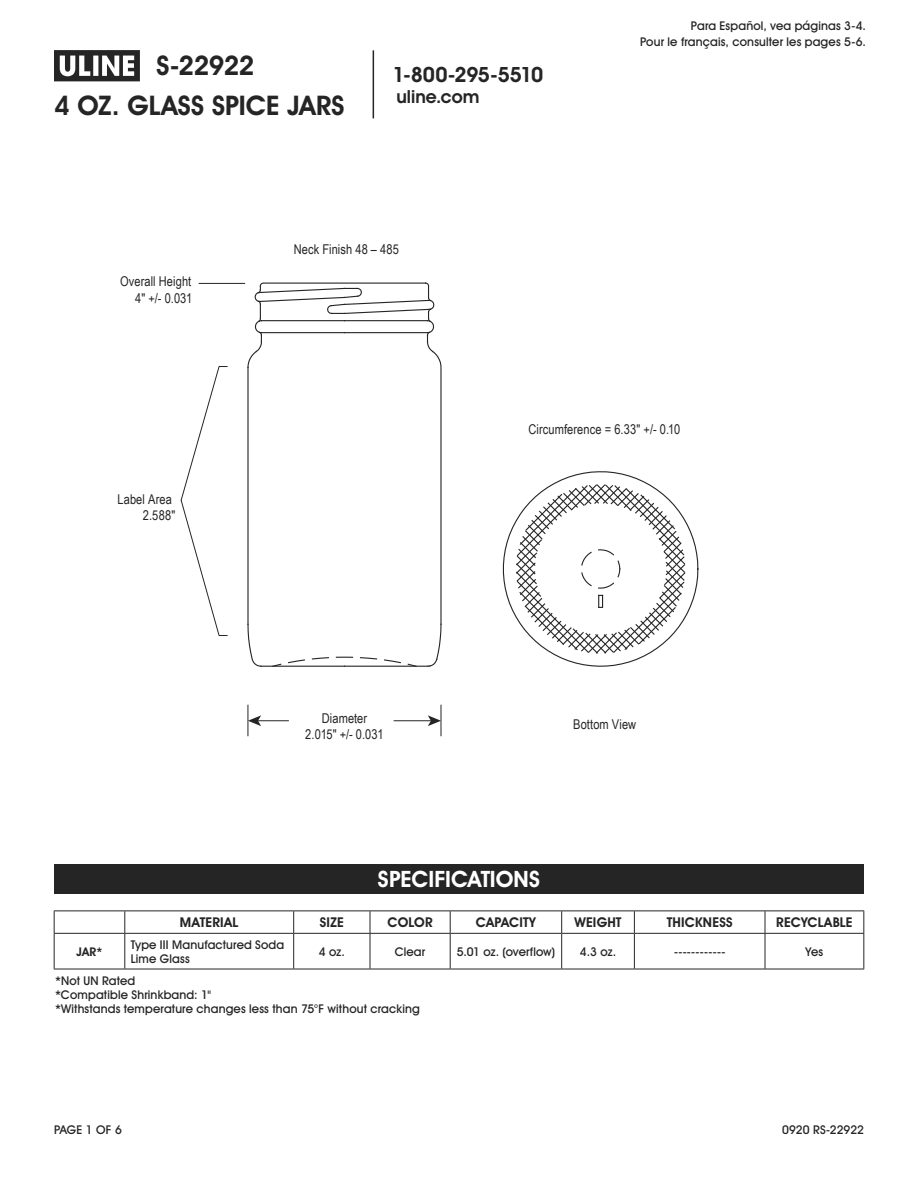
<style>
.page{position:relative;width:918px;height:1188px;background:#fff}
.page>*{position:absolute;margin:0;border:0;box-sizing:border-box;transform-origin:0 0}
.t1{font:700 27px "Uline Two Knine";color:#252525}
.t2{font:700 22.5px "Uline Two Knine";color:#fff}
.t3{font:700 21px "Uline Two Knine";letter-spacing:-.02em;color:#252525}
.t4{font:700 18px "Uline Two Knine";color:#252525}
.t5{font:13.5px/16.2px "Arial Narrow";letter-spacing:.005em;color:#252525;text-align:right}
.t6{font:700 13.5px "Uline Two Knine";letter-spacing:.015em;color:#252525}
.t7{font:12px/14.4px "Uline Two Knine";letter-spacing:.015em;color:#252525}
.t8{font:12px "Uline Two Knine";letter-spacing:-.005em;color:#252525}
.t9{font:700 12px "Uline Two Knine";color:#252525}
</style>
<div class="page">
<hr style="left:373px;top:50px;width:1px;height:68px;background:#252525">
<svg style="left:54px;top:50px;width:86px;height:31px"></svg>
<div style="left:54px;top:864px;width:810px;height:30px;background:#252525"></div>
<hr style="left:54px;top:910px;width:71px;height:1px;background:#252525">
<svg style="left:54px;top:911px;width:1px;height:22px"></svg>
<hr style="left:125px;top:910px;width:169px;height:1px;background:#252525">
<svg style="left:124px;top:911px;width:1px;height:22px"></svg>
<hr style="left:294px;top:910px;width:76px;height:1px;background:#252525">
<svg style="left:293px;top:911px;width:1px;height:22px"></svg>
<hr style="left:370px;top:910px;width:80px;height:1px;background:#252525">
<svg style="left:370px;top:911px;width:1px;height:22px"></svg>
<hr style="left:450px;top:910px;width:112px;height:1px;background:#252525">
<svg style="left:450px;top:911px;width:1px;height:22px"></svg>
<hr style="left:562px;top:910px;width:72px;height:1px;background:#252525">
<svg style="left:561px;top:911px;width:1px;height:22px"></svg>
<hr style="left:634px;top:910px;width:131px;height:1px;background:#252525">
<svg style="left:634px;top:911px;width:1px;height:22px"></svg>
<hr style="left:765px;top:910px;width:99px;height:1px;background:#252525">
<svg style="left:765px;top:911px;width:1px;height:22px"></svg>
<svg style="left:863px;top:911px;width:1px;height:22px"></svg>
<hr style="left:54px;top:934px;width:1px;height:35px;background:#252525">
<hr style="left:124px;top:934px;width:1px;height:35px;background:#252525">
<hr style="left:293px;top:934px;width:1px;height:35px;background:#252525">
<hr style="left:370px;top:934px;width:1px;height:35px;background:#252525">
<hr style="left:450px;top:934px;width:1px;height:35px;background:#252525">
<hr style="left:561px;top:934px;width:1px;height:35px;background:#252525">
<hr style="left:634px;top:934px;width:1px;height:35px;background:#252525">
<hr style="left:765px;top:934px;width:1px;height:35px;background:#252525">
<hr style="left:863px;top:934px;width:1px;height:35px;background:#252525">
<hr style="left:54px;top:969px;width:71px;height:1px;background:#252525">
<hr style="left:125px;top:969px;width:169px;height:1px;background:#252525">
<hr style="left:294px;top:969px;width:76px;height:1px;background:#252525">
<hr style="left:370px;top:969px;width:80px;height:1px;background:#252525">
<hr style="left:450px;top:969px;width:112px;height:1px;background:#252525">
<hr style="left:562px;top:969px;width:72px;height:1px;background:#252525">
<hr style="left:634px;top:969px;width:131px;height:1px;background:#252525">
<hr style="left:765px;top:969px;width:99px;height:1px;background:#252525">
<hr style="left:54px;top:933px;width:71px;height:1px;background:#252525">
<hr style="left:125px;top:933px;width:169px;height:1px;background:#252525">
<hr style="left:294px;top:933px;width:76px;height:1px;background:#252525">
<hr style="left:370px;top:933px;width:80px;height:1px;background:#252525">
<hr style="left:450px;top:933px;width:112px;height:1px;background:#252525">
<hr style="left:562px;top:933px;width:72px;height:1px;background:#252525">
<hr style="left:634px;top:933px;width:131px;height:1px;background:#252525">
<hr style="left:765px;top:933px;width:99px;height:1px;background:#252525">
<hr style="left:199px;top:283px;width:46px;height:1px;background:#252525">
<hr style="left:257px;top:720px;width:32px;height:1px;background:#252525">
<svg style="left:249px;top:715px;width:12px;height:11px"></svg>
<hr style="left:394px;top:720px;width:38px;height:1px;background:#252525">
<svg style="left:428px;top:715px;width:13px;height:11px"></svg>
<svg style="left:180px;top:366px;width:48px;height:270px"></svg>
<hr style="left:248px;top:705px;width:1px;height:31px;background:#252525">
<hr style="left:441px;top:705px;width:1px;height:31px;background:#252525">
<svg style="left:247px;top:282px;width:195px;height:385px"></svg>
<svg style="left:502px;top:471px;width:197px;height:196px"></svg>
<h1 class="t1" style="left:157px;top:49px;width:100px">S-22922</h1>
<h1 class="t1" style="left:54px;top:89px;width:292px">4 OZ. GLASS SPICE JARS</h1>
<h3 class="t3" style="left:392px;top:62px;width:152px">1-800-295-5510</h3>
<h3 class="t4" style="left:396px;top:86px;width:84px">uline.com</h3>
<p class="t5" style="left:120px;top:273px;width:74px">Overall Height<br>4" +/- 0.031</p>
<p class="t5" style="left:294px;top:241px;width:107px">Neck Finish 48 – 485</p>
<p class="t7" style="left:640px;top:17px;width:227px;line-height:16.8px;text-align:right">Para Español, vea páginas 3-4.<br>Pour le français, consulter les pages 5-6.</p>
<p class="t5" style="left:117px;top:490px;width:60px">Label Area<br>2.588"</p>
<p class="t5" style="left:529px;top:421px;width:153px">Circumference = 6.33" +/- 0.10</p>
<p class="t5" style="left:305px;top:710px;width:80px;text-align:center">Diameter<br>2.015" +/- 0.031</p>
<p class="t5" style="left:573px;top:716px;width:65px">Bottom View</p>
<h2 class="t2" style="left:378px;top:866px;width:164px">SPECIFICATIONS</h2>
<p class="t6" style="left:180px;top:914px;width:60px">MATERIAL</p>
<p class="t6" style="left:320px;top:914px;width:25px">SIZE</p>
<p class="t6" style="left:387px;top:914px;width:47px">COLOR</p>
<p class="t6" style="left:476px;top:914px;width:62px">CAPACITY</p>
<p class="t6" style="left:574px;top:914px;width:49px">WEIGHT</p>
<p class="t6" style="left:667px;top:914px;width:67px">THICKNESS</p>
<p class="t6" style="left:776px;top:914px;width:78px">RECYCLABLE</p>
<p class="t9" style="left:77px;top:944px;width:27px">JAR*</p>
<p class="t7" style="left:131px;top:937px;width:155px">Type III Manufactured Soda<br>Lime Glass</p>
<p class="t7" style="left:319px;top:944px;width:27px">4 oz.</p>
<p class="t7" style="left:395px;top:944px;width:32px">Clear</p>
<p class="t8" style="left:457px;top:944px;width:100px">5.01 oz. (overflow)</p>
<p class="t7" style="left:580px;top:944px;width:38px">4.3 oz.</p>
<p class="t7" style="left:674px;top:944px;width:53px">------------</p>
<p class="t7" style="left:806px;top:944px;width:19px">Yes</p>
<p class="t7" style="left:55px;top:973px;width:366px">*Not UN Rated<br>*Compatible Shrinkband: 1"<br>*Withstands temperature changes less than 75°F without cracking</p>
<p class="t7" style="left:54px;top:1122px;width:69px">PAGE 1 OF 6</p>
<p class="t8" style="left:782px;top:1122px;width:83px">0920 RS-22922</p>
</div>
